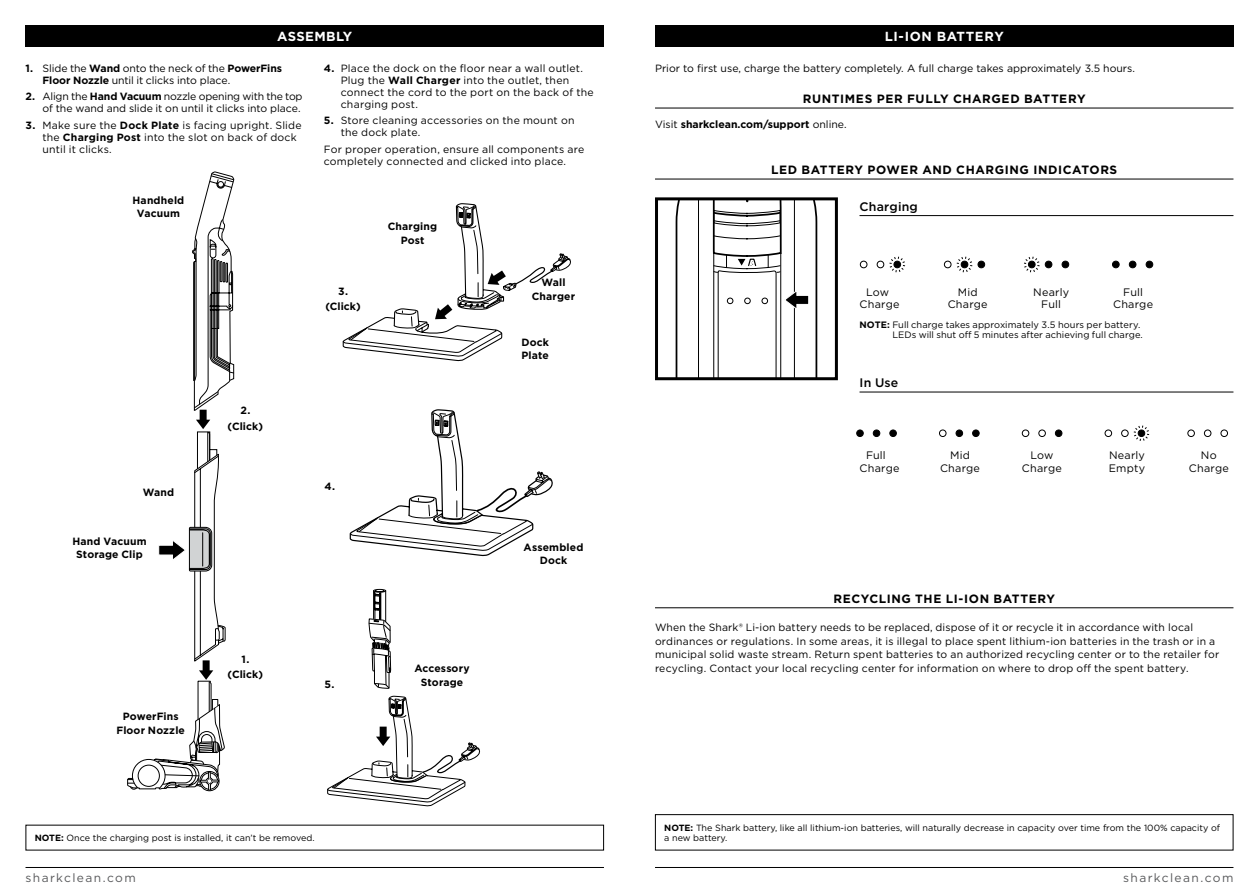
<style>
.page{position:relative;width:1259px;height:893px;background:#fff}
.page>*{position:absolute;margin:0;border:0;box-sizing:border-box;transform-origin:0 0}
.t1{font:700 13.2px "Gotham";letter-spacing:.03em;color:#fff}
.t2{font:500 12.3px "Gotham";letter-spacing:.015em;color:#000}
.t3{font:700 12px "Gotham";letter-spacing:.05em;color:#000}
.t4{font:12px "Gotham";letter-spacing:.115em;color:#58595b}
.t5{font:10.8px "Gotham";letter-spacing:.02em;color:#000}
.t6{font:10.5px/12px "Gotham";letter-spacing:.015em;color:#000}
.t7{font:700 10.5px/13.5px "Gotham";letter-spacing:.01em;color:#000;text-align:center}
.t8{font:10.5px/12px "Gotham";letter-spacing:-.01em;color:#000;text-align:right}
.t9{font:10.5px/12px "Gotham";letter-spacing:-.005em;color:#000}
.t10{font:9.3px/10.8px "Gotham";letter-spacing:.005em;color:#000;text-align:right}
.t11{font:9px "Gotham";color:#000}
.s1{font-weight:700}
.s2{font-weight:400}
</style>
<div class="page">
<hr style="left:655px;top:867px;width:578px;height:1px;background:#000">
<hr style="left:26px;top:867px;width:578px;height:1px;background:#000">
<div style="left:199px;top:771px;width:20px;height:20px;border:1px solid #000;border-radius:50%"></div>
<div style="left:26px;top:26px;width:578px;height:21px;background:#000"></div>
<div style="left:655px;top:26px;width:578px;height:21px;background:#000"></div>
<hr style="left:655px;top:607px;width:578px;height:1px;background:#000">
<hr style="left:655px;top:179px;width:578px;height:1px;background:#000">
<div style="left:655px;top:814px;width:578px;height:36px;border:1px solid #000"></div>
<hr style="left:655px;top:108px;width:578px;height:1px;background:#000">
<hr style="left:859px;top:215px;width:374px;height:1px;background:#000">
<hr style="left:859px;top:392px;width:374px;height:1px;background:#000">
<div style="left:655px;top:197px;width:183px;height:183px;border:3px solid #000"></div>
<svg style="left:675px;top:199px;width:143px;height:180px"></svg>
<svg style="left:350px;top:409px;width:203px;height:147px"></svg>
<svg style="left:343px;top:203px;width:228px;height:158px"></svg>
<svg style="left:327px;top:588px;width:153px;height:218px"></svg>
<svg style="left:127px;top:172px;width:107px;height:618px"></svg>
<div style="left:860px;top:261px;width:7px;height:7px;border:1px solid #000;border-radius:50%"></div>
<div style="left:877px;top:261px;width:7px;height:7px;border:1px solid #000;border-radius:50%"></div>
<div style="left:944px;top:261px;width:7px;height:7px;border:1px solid #000;border-radius:50%"></div>
<div style="left:978px;top:261px;width:6px;height:7px;background:#000;border-radius:50%"></div>
<div style="left:977px;top:261px;width:8px;height:7px;border:1px solid #000;border-radius:50%"></div>
<div style="left:1045px;top:261px;width:7px;height:7px;background:#000;border-radius:50%"></div>
<div style="left:1045px;top:261px;width:7px;height:7px;border:1px solid #000;border-radius:50%"></div>
<div style="left:1062px;top:261px;width:6px;height:7px;background:#000;border-radius:50%"></div>
<div style="left:1061px;top:261px;width:8px;height:7px;border:1px solid #000;border-radius:50%"></div>
<div style="left:1112px;top:261px;width:7px;height:7px;background:#000;border-radius:50%"></div>
<div style="left:1112px;top:261px;width:7px;height:7px;border:1px solid #000;border-radius:50%"></div>
<div style="left:1129px;top:261px;width:7px;height:7px;background:#000;border-radius:50%"></div>
<div style="left:1129px;top:261px;width:7px;height:7px;border:1px solid #000;border-radius:50%"></div>
<div style="left:1146px;top:261px;width:6px;height:7px;background:#000;border-radius:50%"></div>
<div style="left:1145px;top:261px;width:8px;height:7px;border:1px solid #000;border-radius:50%"></div>
<svg style="left:1024px;top:256px;width:16px;height:17px"></svg>
<svg style="left:956px;top:256px;width:17px;height:17px"></svg>
<svg style="left:889px;top:256px;width:16px;height:17px"></svg>
<div style="left:856px;top:430px;width:7px;height:7px;background:#000;border-radius:50%"></div>
<div style="left:856px;top:430px;width:7px;height:7px;border:1px solid #000;border-radius:50%"></div>
<div style="left:873px;top:430px;width:7px;height:7px;background:#000;border-radius:50%"></div>
<div style="left:873px;top:430px;width:7px;height:7px;border:1px solid #000;border-radius:50%"></div>
<div style="left:890px;top:430px;width:6px;height:7px;background:#000;border-radius:50%"></div>
<div style="left:889px;top:430px;width:7px;height:7px;border:1px solid #000;border-radius:50%"></div>
<div style="left:939px;top:430px;width:7px;height:7px;border:1px solid #000;border-radius:50%"></div>
<div style="left:956px;top:430px;width:6px;height:7px;background:#000;border-radius:50%"></div>
<div style="left:955px;top:430px;width:8px;height:7px;border:1px solid #000;border-radius:50%"></div>
<div style="left:972px;top:430px;width:7px;height:7px;background:#000;border-radius:50%"></div>
<div style="left:972px;top:430px;width:7px;height:7px;border:1px solid #000;border-radius:50%"></div>
<div style="left:1022px;top:430px;width:7px;height:7px;border:1px solid #000;border-radius:50%"></div>
<div style="left:1038px;top:430px;width:7px;height:7px;border:1px solid #000;border-radius:50%"></div>
<div style="left:1055px;top:430px;width:7px;height:7px;background:#000;border-radius:50%"></div>
<div style="left:1055px;top:430px;width:7px;height:7px;border:1px solid #000;border-radius:50%"></div>
<div style="left:1104px;top:430px;width:8px;height:7px;border:1px solid #000;border-radius:50%"></div>
<div style="left:1121px;top:430px;width:7px;height:7px;border:1px solid #000;border-radius:50%"></div>
<div style="left:1187px;top:430px;width:7px;height:7px;border:1px solid #000;border-radius:50%"></div>
<div style="left:1204px;top:430px;width:7px;height:7px;border:1px solid #000;border-radius:50%"></div>
<div style="left:1220px;top:430px;width:7px;height:7px;border:1px solid #000;border-radius:50%"></div>
<svg style="left:1133px;top:425px;width:16px;height:16px"></svg>
<p class="t1" style="left:277px;top:28px;width:77px">ASSEMBLY</p>
<p class="t9" style="left:43px;top:62px;width:241px;text-indent:-17px"><span class="s1">1.</span> Slide the <span class="s1">Wand</span> onto the neck of the <span class="s1">PowerFins<br>Floor Nozzle</span> until it clicks into place.</p>
<p class="t8" style="left:26px;top:90px;width:278px"><span class="s1">2.</span> Align the <span class="s1">Hand Vacuum</span> nozzle opening with the top of the wand and slide it on until it clicks into place.</p>
<p class="t6" style="left:43px;top:119px;width:261px;text-indent:-17px"><span class="s1">3.</span> Make sure the <span class="s1">Dock Plate</span> is facing upright. Slide the <span class="s1">Charging Post</span> into the slot on back of dock until it clicks.</p>
<p class="t6" style="left:341px;top:62px;width:254px;text-indent:-17px"><span class="s1">4.</span> Place the dock on the floor near a wall outlet.<br>Plug the <span class="s1">Wall Charger</span> into the outlet, then connect the cord to the port on the back of the charging post.</p>
<p class="t6" style="left:341px;top:115px;width:235px;text-indent:-17px"><span class="s1">5.</span> Store cleaning accessories on the mount on the dock plate.</p>
<p class="t6" style="left:324px;top:143px;width:262px">For proper operation, ensure all components are completely connected and clicked into place.</p>
<p class="t7" style="left:132px;top:193px;width:53px">Handheld<br>Vacuum</p>
<p class="t7" style="left:143px;top:485px;width:33px">Wand</p>
<p class="t7" style="left:72px;top:534px;width:76px">Hand Vacuum<br>Storage Clip</p>
<p class="t7" style="left:116px;top:710px;width:70px">PowerFins<br>Floor Nozzle</p>
<p class="t7" style="left:228px;top:403px;width:37px;line-height:15.6px">2. (Click)</p>
<p class="t7" style="left:228px;top:651px;width:37px;line-height:15.6px">1. (Click)</p>
<p class="t7" style="left:325px;top:283px;width:37px;line-height:15.6px">3. (Click)</p>
<p class="t7" style="left:388px;top:220px;width:51px">Charging<br>Post</p>
<p class="t7" style="left:324px;top:479px;width:12px">4.</p>
<p class="t7" style="left:324px;top:677px;width:11px">5.</p>
<p class="t7" style="left:414px;top:662px;width:57px">Accessory<br>Storage</p>
<p class="t7" style="left:532px;top:276px;width:45px">Wall<br>Charger</p>
<p class="t7" style="left:521px;top:335px;width:29px;text-align:left">Dock<br>Plate</p>
<p class="t7" style="left:523px;top:540px;width:61px">Assembled<br>Dock</p>
<p class="t1" style="left:884px;top:28px;width:120px">LI-ION BATTERY</p>
<p class="t6" style="left:655px;top:62px;width:481px">Prior to first use, charge the battery completely. A full charge takes approximately 3.5 hours.</p>
<p class="t3" style="left:803px;top:91px;width:284px">RUNTIMES PER FULLY CHARGED BATTERY</p>
<p class="t7" style="left:655px;top:117px;width:193px"><span class="s2">Visit</span> sharkclean.com/support <span class="s2">online.</span></p>
<p class="t3" style="left:771px;top:162px;width:348px">LED BATTERY POWER AND CHARGING INDICATORS</p>
<p class="t2" style="left:859px;top:198px;width:60px">Charging</p>
<p class="t5" style="left:866px;top:285px;width:25px">Low</p>
<p class="t5" style="left:957px;top:285px;width:21px">Mid</p>
<p class="t5" style="left:1033px;top:285px;width:37px">Nearly</p>
<p class="t5" style="left:1123px;top:285px;width:21px">Full</p>
<p class="t5" style="left:859px;top:297px;width:41px">Charge</p>
<p class="t5" style="left:947px;top:297px;width:41px">Charge</p>
<p class="t5" style="left:1041px;top:297px;width:21px">Full</p>
<p class="t5" style="left:1113px;top:297px;width:41px">Charge</p>
<p class="t10" style="left:859px;top:319px;width:285px"><span class="s1">NOTE:</span> Full charge takes approximately 3.5 hours per battery.<br>LEDs will shut off 5 minutes after achieving full charge.</p>
<p class="t2" style="left:859px;top:375px;width:40px">In Use</p>
<p class="t5" style="left:866px;top:448px;width:21px">Full</p>
<p class="t5" style="left:950px;top:448px;width:21px">Mid</p>
<p class="t5" style="left:1030px;top:448px;width:25px">Low</p>
<p class="t5" style="left:1109px;top:448px;width:37px">Nearly</p>
<p class="t5" style="left:1201px;top:448px;width:17px">No</p>
<p class="t5" style="left:859px;top:461px;width:41px">Charge</p>
<p class="t5" style="left:940px;top:461px;width:41px">Charge</p>
<p class="t5" style="left:1022px;top:461px;width:41px">Charge</p>
<p class="t5" style="left:1108px;top:461px;width:38px">Empty</p>
<p class="t5" style="left:1189px;top:461px;width:41px">Charge</p>
<p class="t3" style="left:833px;top:591px;width:223px">RECYCLING THE LI-ION BATTERY</p>
<p class="t6" style="left:655px;top:620px;width:566px;line-height:13.5px">When the Shark® Li-ion battery needs to be replaced, dispose of it or recycle it in accordance with local ordinances or regulations. In some areas, it is illegal to place spent lithium-ion batteries in the trash or in a municipal solid waste stream. Return spent batteries to an authorized recycling center or to the retailer for recycling. Contact your local recycling center for information on where to drop off the spent battery.</p>
<p class="t11" style="left:664px;top:822px;width:557px"><span class="s1">NOTE:</span> The Shark battery, like all lithium-ion batteries, will naturally decrease in capacity over time from the 100% capacity of</p>
<p class="t11" style="left:35px;top:832px;width:281px"><span class="s1">NOTE:</span> Once the charging post is installed, it can’t be removed.</p>
<p class="t11" style="left:664px;top:832px;width:65px">a new battery.</p>
<p class="t4" style="left:26px;top:870px;width:112px">sharkclean.com</p>
<p class="t4" style="left:1123px;top:870px;width:112px">sharkclean.com</p>
</div>
